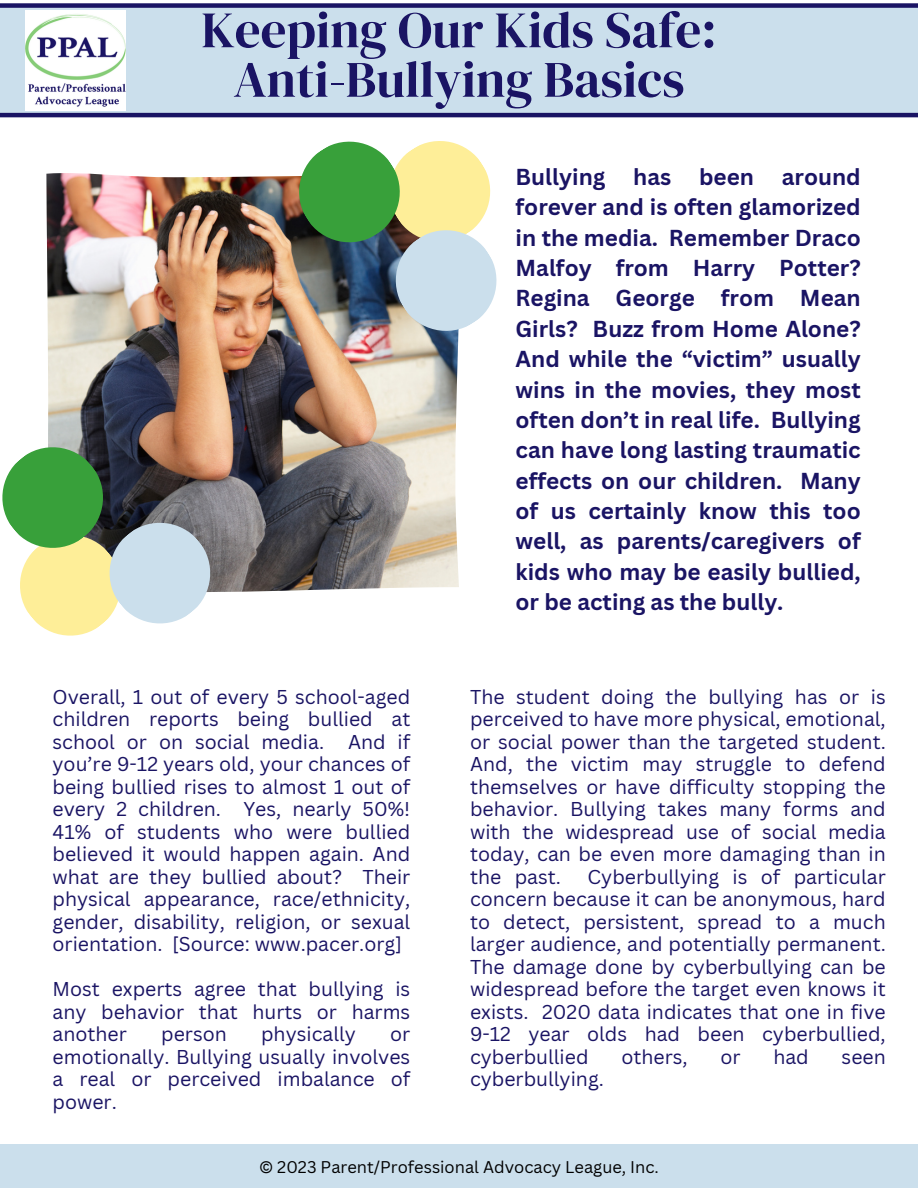
<style>
.page{position:relative;width:918px;height:1188px;background:#fff}
.page>*{position:absolute;margin:0;border:0;box-sizing:border-box;transform-origin:0 0}
.t1{font:51px/49.5px "DM Serif Display";color:#1a1464;text-align:center}
.t2{font:700 22.5px/30.3px "Canva Sans";color:#1a1464;text-align:justify}
.t3{font:19.5px/22.5px "Canva Sans";color:#1a1464;text-align:justify}
.t4{font:16.5px "Canva Sans";color:#000}
</style>
<div class="page">
<div style="left:0;top:1145px;width:918px;height:43px;background:#cbdfec"></div>
<img style="left:46px;top:173px;width:413px;height:419px">
<svg style="left:2px;top:441px;width:214px;height:195px"></svg>
<img style="left:292px;top:141px;width:205px;height:197px">
<div style="left:0;top:8px;width:918px;height:107px;background:#cbdfec"></div>
<div style="left:0;top:3px;width:918px;height:5px;background:#1a1464"></div>
<hr style="left:0;top:113px;width:918px;height:4px;background:#1a1464">
<img style="left:25px;top:11px;width:100px;height:100px">
<p class="t1" style="left:201px;top:5px;width:517px">Keeping Our Kids Safe:<br>Anti-Bullying Basics</p>
<h3 class="t3" style="left:53px;top:685px;width:359px">Overall, 1 out of every 5 school-aged children reports being bullied at school or on social media. And if you’re 9-12 years old, your chances of being bullied rises to almost 1 out of every 2 children. Yes, nearly 50%!<br>41% of students who were bullied believed it would happen again. And what are they bullied about? Their physical appearance, race/ethnicity, gender, disability, religion, or sexual orientation. [Source: www.pacer.org]</h3>
<p class="t3" style="left:53px;top:977px;width:359px">Most experts agree that bullying is any behavior that hurts or harms another</p>
<p class="t3" style="left:161px;top:1022px;width:67px">person</p>
<p class="t3" style="left:261px;top:1022px;width:96px">physically</p>
<p class="t3" style="left:53px;top:1022px;width:359px;text-indent:338px">or emotionally. Bullying usually involves a real or perceived imbalance of power.</p>
<h1 class="t2" style="left:516px;top:161px;width:347px">Bullying has been around forever and is often glamorized in the media. Remember Draco Malfoy from Harry Potter?<br>Regina George from Mean Girls? Buzz from Home Alone?<br>And while the “victim” usually wins in the movies, they most often don’t in real life. Bullying can have long lasting traumatic effects on our children. Many of us certainly know this too well, as parents/caregivers of kids who may be easily bullied, or be acting as the bully.</h1>
<h3 class="t3" style="left:470px;top:685px;width:417px">The student doing the bullying has or is perceived to have more physical, emotional, or social power than the targeted student.<br>And, the victim may struggle to defend themselves or have difficulty stopping the behavior. Bullying takes many forms and with the widespread use of social media today, can be even more damaging than in the past.</h3>
<h3 class="t3" style="left:470px;top:865px;width:417px;text-indent:118px">Cyberbullying is of particular concern because it can be anonymous, hard to detect, persistent, spread to a much larger audience, and potentially permanent.<br>The damage done by cyberbullying can be widespread before the target even knows it exists. 2020 data indicates that one in five 9-12 year olds had been cyberbullied, cyberbullied</h3>
<h3 class="t3" style="left:621px;top:1045px;width:68px">others,</h3>
<h3 class="t3" style="left:720px;top:1045px;width:22px">or</h3>
<h3 class="t3" style="left:773px;top:1045px;width:37px">had</h3>
<h3 class="t3" style="left:842px;top:1045px;width:46px">seen</h3>
<h3 class="t3" style="left:470px;top:1067px;width:135px">cyberbullying.</h3>
<h3 class="t4" style="left:259px;top:1156px;width:401px">© 2023 Parent/Professional Advocacy League, Inc.</h3>
</div>
